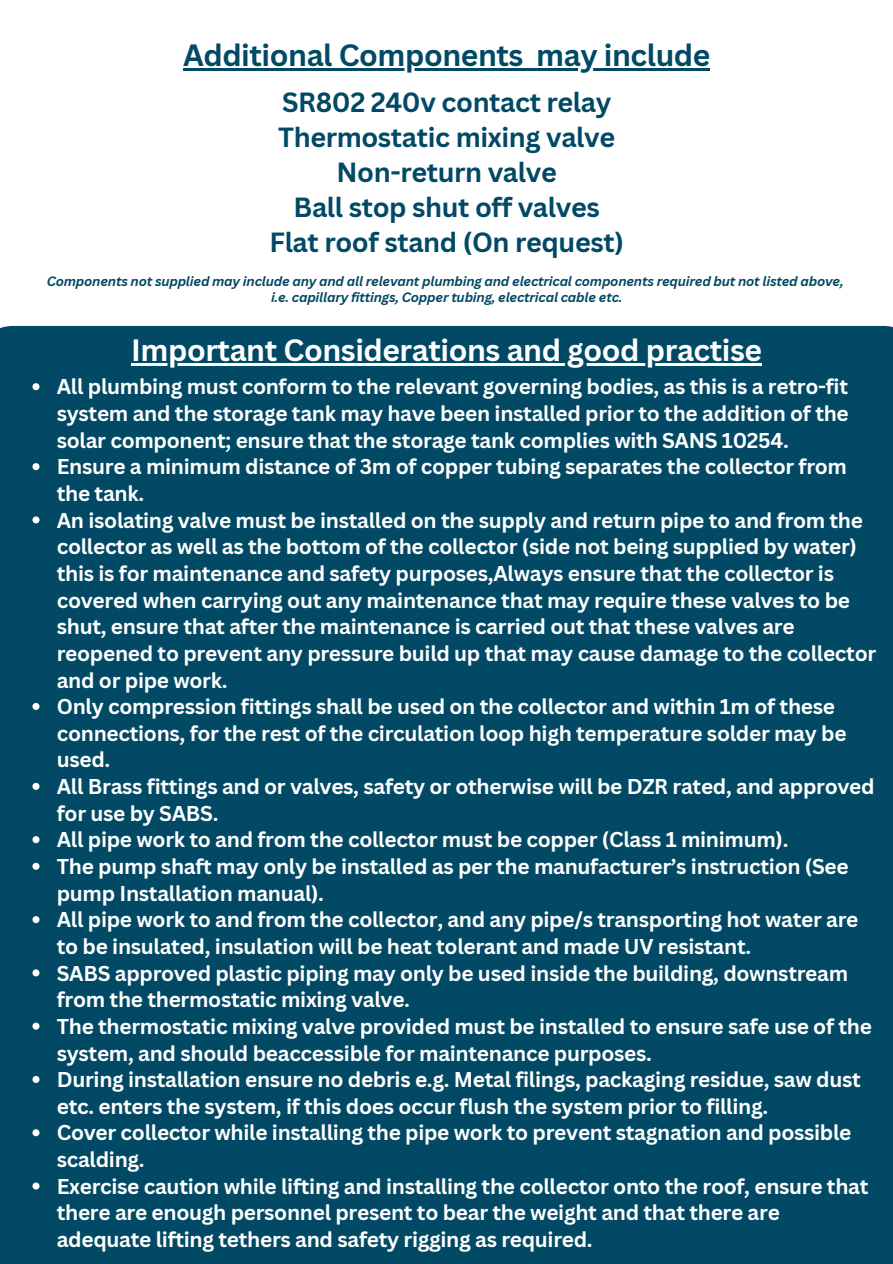
<style>
.page{position:relative;width:893px;height:1264px;background:#fff}
.page>*{position:absolute;margin:0;border:0;box-sizing:border-box;transform-origin:0 0}
.t1{font:700 30px "Canva Sans";letter-spacing:-.015em;color:#fff}
.t2{font:700 30px "Canva Sans";letter-spacing:-.015em;color:#014964}
.t3{font:700 27px/34.8px "Canva Sans";letter-spacing:-.015em;color:#014964;text-align:center}
.t4{font:700 20.85px/26.7px "Canva Sans";letter-spacing:-.015em;color:#fff}
.t5{font:italic 700 13.2px "Canva Sans";letter-spacing:-.015em;color:#014964}
</style>
<div class="page">
<div style="left:0;top:326px;width:892px;height:937px;background:#014964"></div>
<svg style="left:32px;top:383px;width:7px;height:7px"></svg>
<svg style="left:32px;top:463px;width:7px;height:7px"></svg>
<svg style="left:32px;top:516px;width:7px;height:7px"></svg>
<svg style="left:32px;top:703px;width:7px;height:7px"></svg>
<svg style="left:32px;top:782px;width:7px;height:7px"></svg>
<svg style="left:32px;top:836px;width:7px;height:7px"></svg>
<svg style="left:32px;top:862px;width:7px;height:7px"></svg>
<svg style="left:32px;top:916px;width:7px;height:7px"></svg>
<svg style="left:32px;top:969px;width:7px;height:7px"></svg>
<svg style="left:32px;top:1022px;width:7px;height:7px"></svg>
<svg style="left:32px;top:1075px;width:7px;height:7px"></svg>
<svg style="left:32px;top:1129px;width:7px;height:7px"></svg>
<svg style="left:32px;top:1182px;width:7px;height:7px"></svg>
<hr style="left:183px;top:68px;width:340px;height:2px;background:#014964">
<svg style="left:523px;top:68px;width:13px;height:2px"></svg>
<hr style="left:536px;top:68px;width:174px;height:2px;background:#014964">
<hr style="left:131px;top:363px;width:630px;height:3px;background:#fff">
<p class="t2" style="left:183px;top:34px;width:529px">Additional Components may include</p>
<p class="t3" style="left:269px;top:85px;width:356px">SR802 240v contact relay<br>Thermostatic mixing valve<br>Non-return valve<br>Ball stop shut off valves<br>Flat roof stand (On request)</p>
<p class="t5" style="left:47px;top:271px;width:798px">Components not supplied may include any and all relevant plumbing and electrical components required but not listed above,</p>
<p class="t5" style="left:271px;top:288px;width:353px">i.e. capillary fittings, Copper tubing, electrical cable etc.</p>
<h1 class="t1" style="left:131px;top:329px;width:632px">Important Considerations and good practise</h1>
<h1 class="t4" style="left:57px;top:373px;width:793px;text-align:justify">All plumbing must conform to the relevant governing bodies, as this is a retro-fit system and the storage tank may have been installed prior to the addition of the solar component; ensure that the storage tank complies with SANS 10254.</h1>
<h1 class="t4" style="left:57px;top:453px;width:791px">Ensure a minimum distance of 3m of copper tubing separates the collector from the tank.</h1>
<p class="t4" style="left:57px;top:506px;width:820px">An isolating valve must be installed on the supply and return pipe to and from the collector as well as the bottom of the collector (side not being supplied by water) this is for maintenance and safety purposes,Always ensure that the collector is covered when carrying out any maintenance that may require these valves to be shut, ensure that after the maintenance is carried out that these valves are reopened to prevent any pressure build up that may cause damage to the collector and or pipe work.</p>
<p class="t4" style="left:57px;top:692px;width:791px">Only compression fittings shall be used on the collector and within 1m of these connections, for the rest of the circulation loop high temperature solder may be used.</p>
<h1 class="t4" style="left:57px;top:772px;width:819px">All Brass fittings and or valves, safety or otherwise will be DZR rated, and approved for use by SABS.</h1>
<p class="t4" style="left:57px;top:826px;width:733px">All pipe work to and from the collector must be copper (Class 1 minimum).</p>
<p class="t4" style="left:57px;top:852px;width:793px">The pump shaft may only be installed as per the manufacturer’s instruction (See pump Installation manual).</p>
<p class="t4" style="left:57px;top:905px;width:803px">All pipe work to and from the collector, and any pipe/s transporting hot water are to be insulated, insulation will be heat tolerant and made UV resistant.</p>
<p class="t4" style="left:57px;top:959px;width:792px">SABS approved plastic piping may only be used inside the building, downstream from the thermostatic mixing valve.</p>
<p class="t4" style="left:57px;top:1012px;width:816px">The thermostatic mixing valve provided must be installed to ensure safe use of the system, and should beaccessible for maintenance purposes.</p>
<p class="t4" style="left:57px;top:1065px;width:805px">During installation ensure no debris e.g. Metal filings, packaging residue, saw dust etc. enters the system, if this does occur flush the system prior to filling.</p>
<p class="t4" style="left:57px;top:1118px;width:796px">Cover collector while installing the pipe work to prevent stagnation and possible scalding.</p>
<p class="t4" style="left:57px;top:1172px;width:813px">Exercise caution while lifting and installing the collector onto the roof, ensure that there are enough personnel present to bear the weight and that there are adequate lifting tethers and safety rigging as required.</p>
</div>
